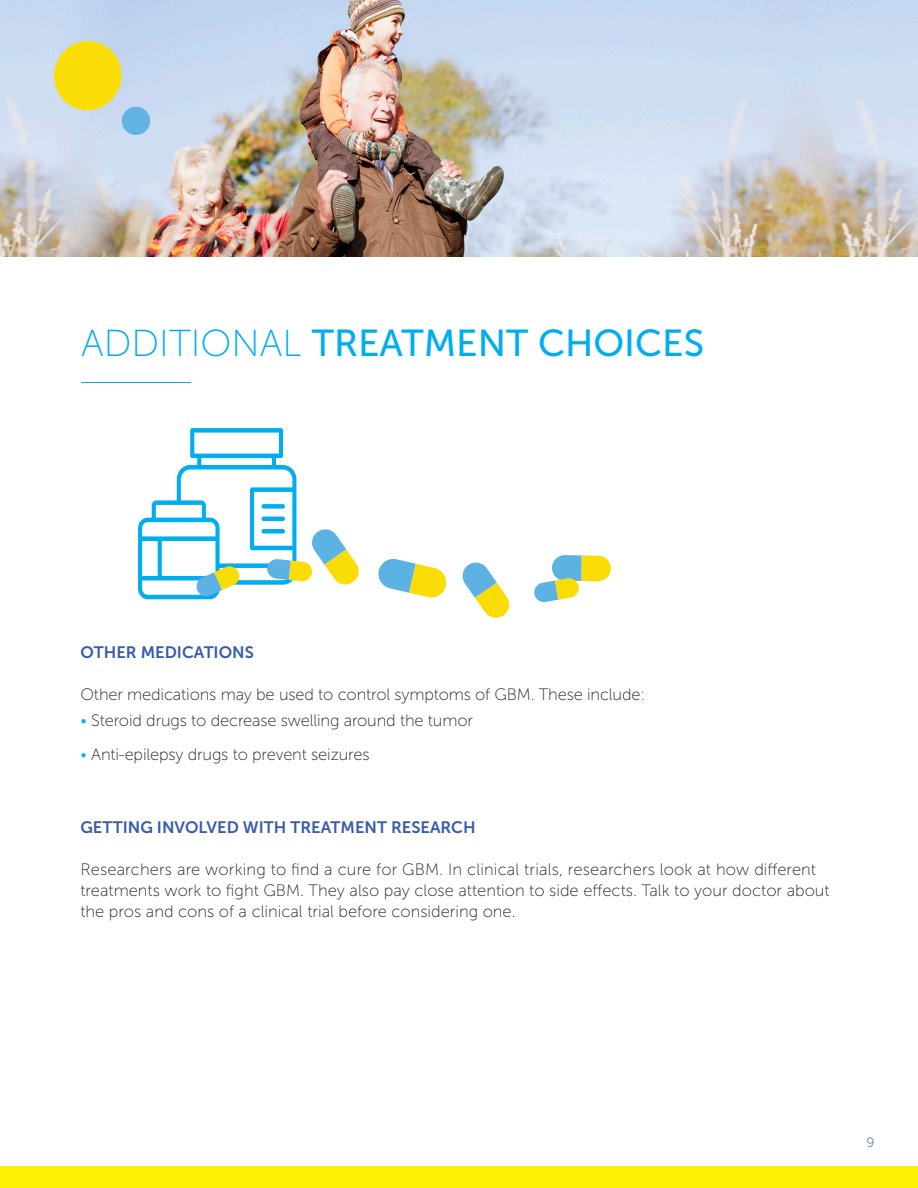
<style>
.page{position:relative;width:918px;height:1188px;background:#fff}
.page>*{position:absolute;margin:0;border:0;box-sizing:border-box;transform-origin:0 0}
.headline{font:37.5px "Museo Sans 500";color:#00aeef}
.sub{font:16.5px/21px "Museo Sans 100";color:#262626}
.body_copy{font:16.5px "Museo Sans 100";letter-spacing:-.01em;color:#262626}
.sub-2{font:16.5px "Museo Sans 700";color:#385caa}
.t1{font:13.5px "Museo Sans 100";color:#394f7c}
.s1{font-family:"Museo Sans 100"}
.s2{color:#00b6f0}
</style>
<div class="page">
<img style="left:0;top:0;width:918px;height:256px">
<svg style="left:378px;top:559px;width:69px;height:39px"></svg>
<svg style="left:462px;top:562px;width:48px;height:56px"></svg>
<svg style="left:138px;top:428px;width:221px;height:171px"></svg>
<svg style="left:534px;top:555px;width:77px;height:48px"></svg>
<hr style="left:81px;top:382px;width:110px;height:1px;background:#00aeef">
<svg style="left:51px;top:38px;width:100px;height:98px;background:#d4d897"></svg>
<div style="left:0;top:1167px;width:918px;height:21px;background:#fff101"></div>
<p class="headline" style="left:81px;top:322px;width:625px"><span class="s1">ADDITIONAL</span> TREATMENT CHOICES</p>
<p class="sub-2" style="left:81px;top:643px;width:175px">OTHER MEDICATIONS</p>
<p class="body_copy" style="left:81px;top:685px;width:566px">Other medications may be used to control symptoms of GBM. These include:</p>
<p class="body_copy" style="left:81px;top:711px;width:394px"><span class="s2">•</span> Steroid drugs to decrease swelling around the tumor</p>
<p class="body_copy" style="left:81px;top:745px;width:291px"><span class="s2">•</span> Anti-epilepsy drugs to prevent seizures</p>
<p class="sub-2" style="left:80px;top:819px;width:397px">GETTING INVOLVED WITH TREATMENT RESEARCH</p>
<p class="sub" style="left:80px;top:859px;width:751px">Researchers are working to find a cure for GBM. In clinical trials, researchers look at how different treatments work to fight GBM. They also pay close attention to side effects. Talk to your doctor about the pros and cons of a clinical trial before considering one.</p>
<p class="t1" style="left:866px;top:1135px;width:9px">9</p>
</div>
